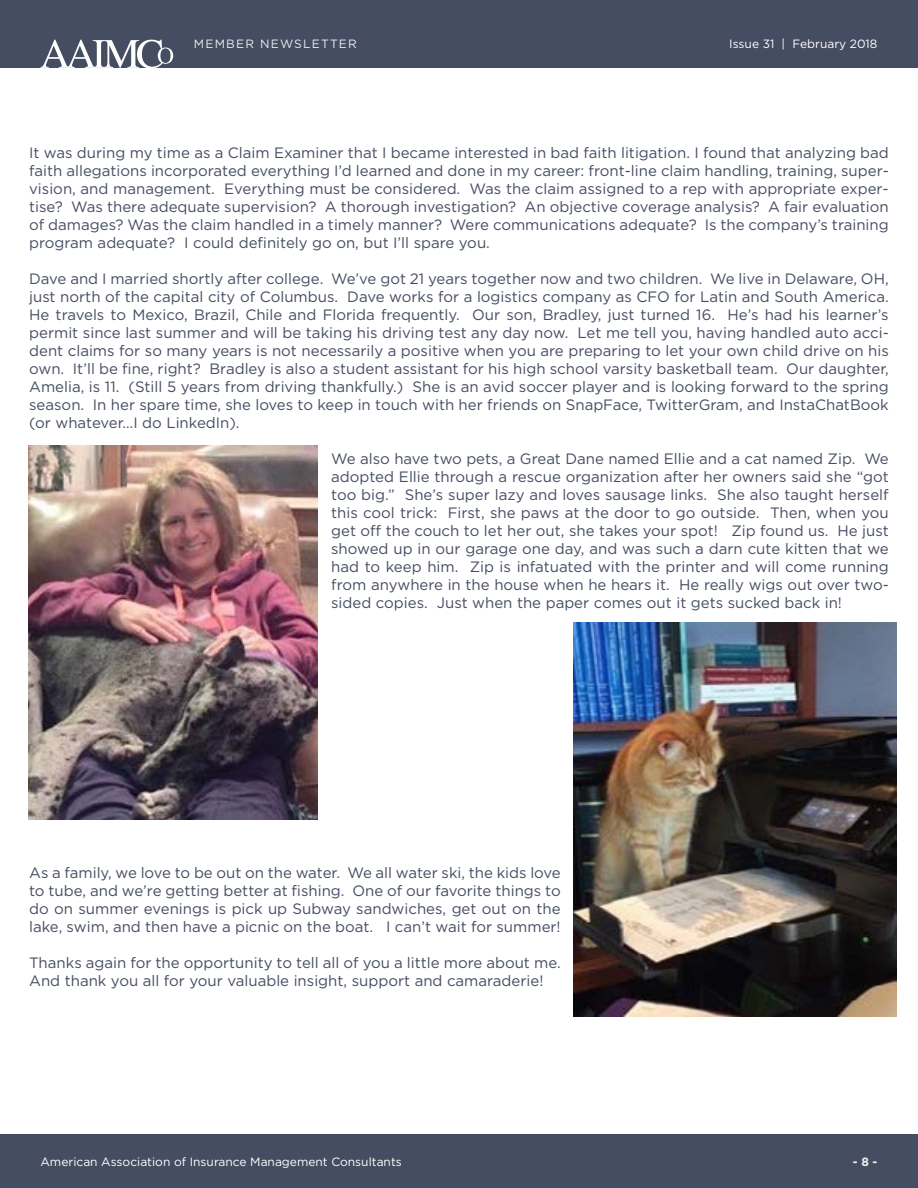
<style>
.page{position:relative;width:918px;height:1188px;background:#fff}
.page>*{position:absolute;margin:0;border:0;box-sizing:border-box;transform-origin:0 0}
.t1{font:15px/18px "Gotham";color:#454d62;text-align:justify}
.t2{font:12px "Gotham";color:#fff}
.t3{font:12px "Gotham";letter-spacing:.1em;color:#eceded}
.t4{font:700 12px "Gotham";color:#eceded}
</style>
<div class="page">
<div style="left:0;top:1134px;width:918px;height:54px;background:#454d62"></div>
<div style="left:0;top:0;width:918px;height:68px;background:#454d62"></div>
<svg style="left:40px;top:40px;width:133px;height:28px"></svg>
<img style="left:29px;top:446px;width:289px;height:373px">
<img style="left:573px;top:622px;width:324px;height:394px">
<p class="t3" style="left:194px;top:37px;width:165px">MEMBER NEWSLETTER</p>
<p class="t2" style="left:729px;top:37px;width:150px">Issue 31 | February 2018</p>
<p class="t1" style="left:29px;top:143px;width:861px">It was during my time as a Claim Examiner that I became interested in bad faith litigation. I found that analyzing bad faith allegations incorporated everything I’d learned and done in my career: front-line claim handling, training, super&shy;vision, and management. Everything must be considered. Was the claim assigned to a rep with appropriate exper&shy;tise? Was there adequate supervision? A thorough investigation? An objective coverage analysis? A fair evaluation of damages? Was the claim handled in a timely manner? Were communications adequate? Is the company’s training program adequate? I could definitely go on, but I’ll spare you.</p>
<p class="t1" style="left:29px;top:269px;width:861px">Dave and I married shortly after college. We’ve got 21 years together now and two children. We live in Delaware, OH, just north of the capital city of Columbus. Dave works for a logistics company as CFO for Latin and South America.<br>He travels to Mexico, Brazil, Chile and Florida frequently. Our son, Bradley, just turned 16. He’s had his learner’s permit since last summer and will be taking his driving test any day now. Let me tell you, having handled auto acci&shy;dent claims for so many years is not necessarily a positive when you are preparing to let your own child drive on his own. It’ll be fine, right? Bradley is also a student assistant for his high school varsity basketball team. Our daughter, Amelia, is 11. (Still 5 years from driving thankfully.) She is an avid soccer player and is looking forward to the spring season. In her spare time, she loves to keep in touch with her friends on SnapFace, TwitterGram, and InstaChatBook (or whatever…I do LinkedIn).</p>
<p class="t1" style="left:331px;top:449px;width:559px">We also have two pets, a Great Dane named Ellie and a cat named Zip. We adopted Ellie through a rescue organization after her owners said she “got too big.” She’s super lazy and loves sausage links. She also taught herself this cool trick: First, she paws at the door to go outside. Then, when you get off the couch to let her out, she takes your spot! Zip found us. He just showed up in our garage one day, and was such a darn cute kitten that we had to keep him. Zip is infatuated with the printer and will come running from anywhere in the house when he hears it. He really wigs out over two&shy;sided copies. Just when the paper comes out it gets sucked back in!</p>
<p class="t1" style="left:29px;top:863px;width:533px">As a family, we love to be out on the water. We all water ski, the kids love to tube, and we’re getting better at fishing. One of our favorite things to do on summer evenings is pick up Subway sandwiches, get out on the lake, swim, and then have a picnic on the boat. I can’t wait for summer!</p>
<p class="t1" style="left:29px;top:953px;width:533px">Thanks again for the opportunity to tell all of you a little more about me.<br>And thank you all for your valuable insight, support and camaraderie!</p>
<p class="t2" style="left:40px;top:1154px;width:363px">American Association of Insurance Management Consultants</p>
<p class="t4" style="left:853px;top:1154px;width:26px">- 8 -</p>
</div>
